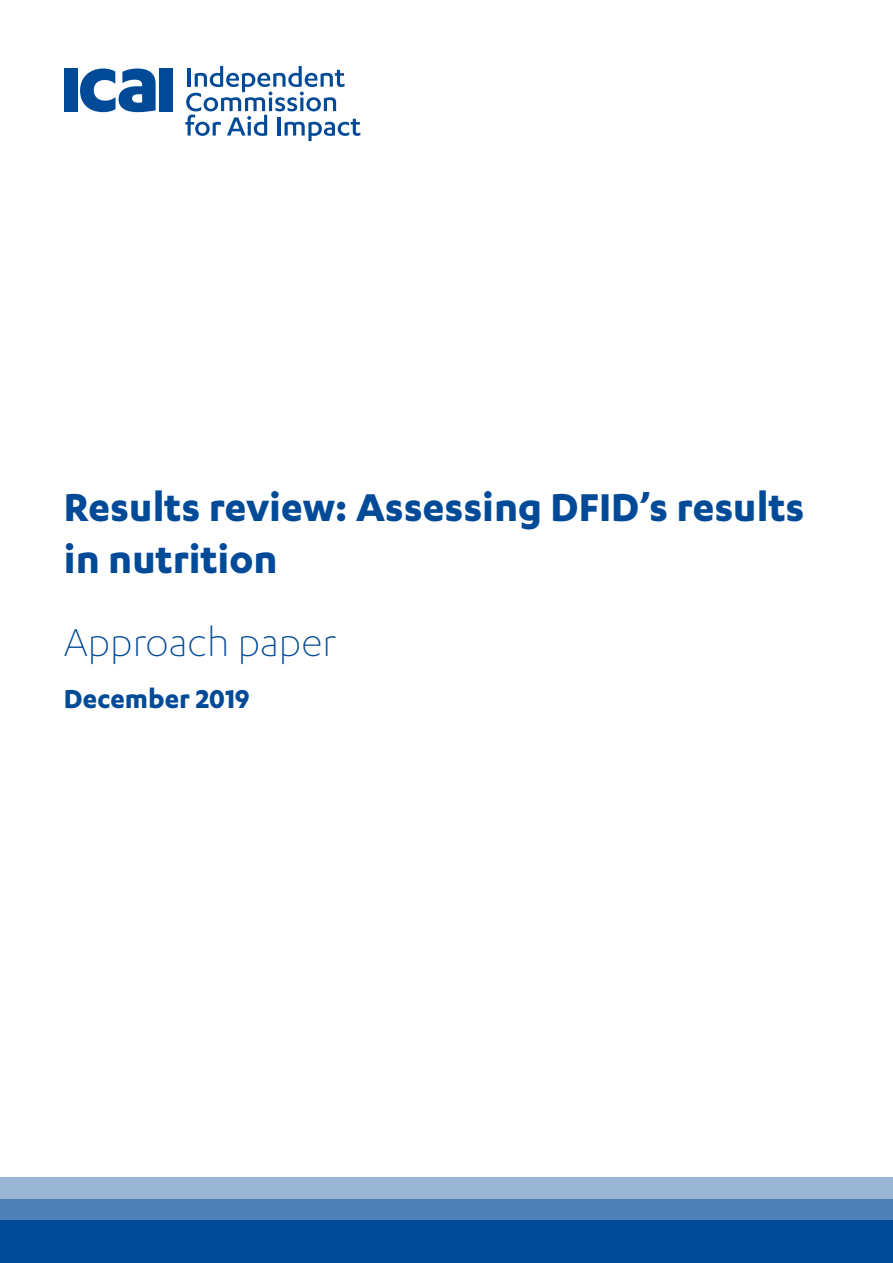
<style>
.page{position:relative;width:893px;height:1263px;background:#fff}
.page>*{position:absolute;margin:0;border:0;box-sizing:border-box;transform-origin:0 0}
.t1{font:700 45px/52.5px "Karbon";color:#004a97}
.t2{font:300 45px "Karbon";color:#004a97}
.t3{font:700 30px "Karbon";color:#004a97}
</style>
<div class="page">
<div style="left:64px;top:69px;width:13px;height:43px;background:#004a97"></div>
<svg style="left:80px;top:69px;width:76px;height:43px"></svg>
<div style="left:159px;top:69px;width:14px;height:43px;background:#004a97"></div>
<svg style="left:185px;top:66px;width:175px;height:75px"></svg>
<div style="left:0;top:1178px;width:893px;height:85px;background:#99b7d5"></div>
<div style="left:0;top:1199px;width:893px;height:64px;background:#4d80b6"></div>
<div style="left:0;top:1220px;width:893px;height:43px;background:#004a97"></div>
<p class="t1" style="left:64px;top:479px;width:742px">Results review: Assessing DFID’s results in nutrition</p>
<p class="t2" style="left:64px;top:617px;width:274px">Approach paper</p>
<p class="t3" style="left:64px;top:682px;width:187px">December 2019</p>
</div>
